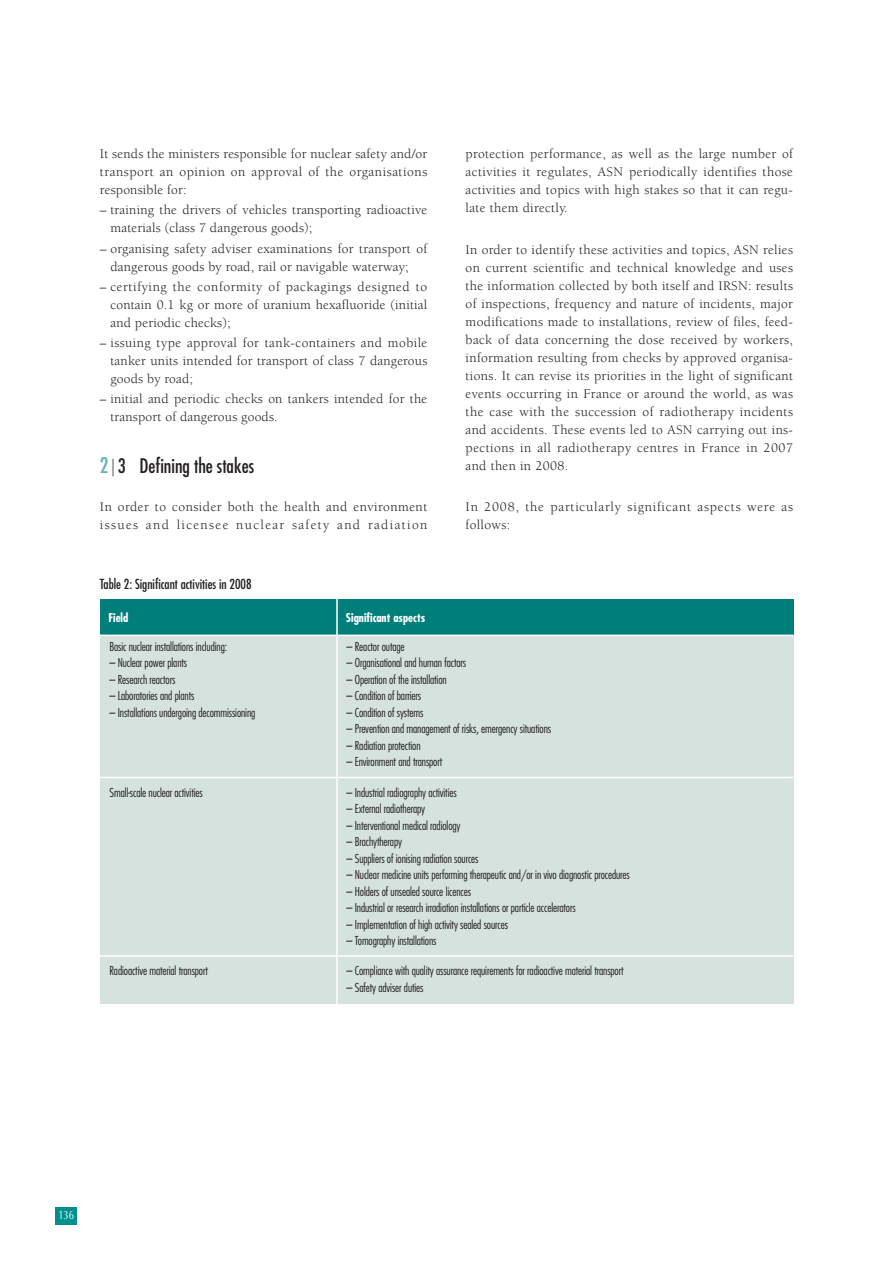
<style>
.page{position:relative;width:893px;height:1263px;background:#fff}
.page>*{position:absolute;margin:0;border:0;box-sizing:border-box;transform-origin:0 0}
.t1{font:condensed 19.5px "Futura";color:#231f20}
.t2{font:13.5px/18px "Berkeley";letter-spacing:.02em;color:#231f20;text-align:justify}
.t3{font:13.5px/18px "Berkeley";letter-spacing:.07em;color:#231f20}
.t4{font:13.5px/18px "Berkeley";letter-spacing:.06em;color:#231f20}
.t5{font:condensed 13.5px "Futura";color:#231f20}
.t6{font:300 condensed 12px "Futura";letter-spacing:-.01em;color:#231f20}
.t7{font:700 condensed 12px "Futura";color:#fff}
.t8{font:12px "Optima";color:#fff;scale:.8 1}
.s1{font-size:21px;color:#67b1b2}
</style>
<div class="page">
<div style="left:100px;top:599px;width:693px;height:405px;background:#d5e2dd"></div>
<div style="left:100px;top:599px;width:693px;height:35px;background:#007e7a"></div>
<hr style="left:100px;top:635px;width:693px;height:1px;background:#fff">
<hr style="left:336px;top:599px;width:2px;height:405px;background:#fff">
<hr style="left:100px;top:777px;width:693px;height:1px;background:#fff">
<hr style="left:100px;top:955px;width:693px;height:2px;background:#fff">
<div style="left:55px;top:1208px;width:22px;height:17px;background:#00918f"></div>
<p class="t2" style="left:100px;top:146px;width:329px">It sends the ministers responsible for nuclear safety and/or transport an opinion on approval of the organisations responsible for:</p>
<p class="t2" style="left:110px;top:202px;width:318px;text-indent:-11px">– training the drivers of vehicles transporting radioactive materials (class 7 dangerous goods);</p>
<p class="t2" style="left:110px;top:240px;width:318px;text-indent:-11px">– organising safety adviser examinations for transport of dangerous goods by road, rail or navigable waterway;</p>
<p class="t2" style="left:110px;top:279px;width:318px;text-indent:-11px">– certifying the conformity of packagings designed to contain 0.1 kg or more of uranium hexafluoride (initial and periodic checks);</p>
<p class="t2" style="left:110px;top:335px;width:318px;text-indent:-11px">– issuing type approval for tank-containers and mobile tanker units intended for transport of class 7 dangerous goods by road;</p>
<p class="t2" style="left:110px;top:391px;width:318px;text-indent:-11px">– initial and periodic checks on tankers intended for the transport of dangerous goods.</p>
<h1 class="t1" style="left:100px;top:457px;width:156px"><span class="s1">2</span> ⎮ 3 Defining the stakes</h1>
<p class="t3" style="left:100px;top:499px;width:329px">In order to consider both the health and environment issues and licensee nuclear safety and radiation</p>
<p class="t5" style="left:100px;top:578px;width:153px">Table 2: Significant activities in 2008</p>
<p class="t2" style="left:466px;top:146px;width:329px">protection performance, as well as the large number of activities it regulates, ASN periodically identifies those activities and topics with high stakes so that it can regu&shy;late them directly.</p>
<p class="t2" style="left:466px;top:242px;width:329px">In order to identify these activities and topics, ASN relies on current scientific and technical knowledge and uses the information collected by both itself and IRSN: results of inspections, frequency and nature of incidents, major modifications made to installations, review of files, feed&shy;back of data concerning the dose received by workers, information resulting from checks by approved organisa&shy;tions. It can revise its priorities in the light of significant events occurring in France or around the world, as was the case with the succession of radiotherapy incidents and accidents. These events led to ASN carrying out ins&shy;pections in all radiotherapy centres in France in 2007 and then in 2008.</p>
<p class="t4" style="left:466px;top:499px;width:329px">In 2008, the particularly significant aspects were as follows:</p>
<p class="t7" style="left:108px;top:612px;width:21px">Field</p>
<p class="t7" style="left:346px;top:612px;width:81px">Significant aspects</p>
<p class="t6" style="left:347px;top:641px;width:60px">– Reactor outage</p>
<p class="t6" style="left:347px;top:658px;width:121px">– Organisational and human factors</p>
<p class="t6" style="left:347px;top:674px;width:102px">– Operation of the installation</p>
<p class="t6" style="left:347px;top:691px;width:76px">– Condition of barriers</p>
<p class="t6" style="left:347px;top:707px;width:78px">– Condition of systems</p>
<p class="t6" style="left:347px;top:724px;width:206px">– Prevention and management of risks, emergency situations</p>
<p class="t6" style="left:347px;top:740px;width:76px">– Radiation protection</p>
<p class="t6" style="left:347px;top:757px;width:97px">– Environment and transport</p>
<p class="t6" style="left:109px;top:641px;width:119px">Basic nuclear installations including:</p>
<p class="t6" style="left:109px;top:658px;width:79px">– Nuclear power plants</p>
<p class="t6" style="left:109px;top:674px;width:67px">– Research reactors</p>
<p class="t6" style="left:109px;top:691px;width:86px">– Laboratories and plants</p>
<p class="t6" style="left:109px;top:707px;width:147px">– Installations undergoing decommissioning</p>
<p class="t6" style="left:110px;top:787px;width:95px">Small-scale nuclear activities</p>
<p class="t6" style="left:110px;top:966px;width:100px">Radioactive material transport</p>
<p class="t6" style="left:347px;top:787px;width:112px">– Industrial radiography activities</p>
<p class="t6" style="left:347px;top:804px;width:80px">– External radiotherapy</p>
<p class="t6" style="left:347px;top:820px;width:116px">– Interventional medical radiology</p>
<p class="t6" style="left:347px;top:837px;width:57px">– Brachytherapy</p>
<p class="t6" style="left:347px;top:853px;width:134px">– Suppliers of ionising radiation sources</p>
<p class="t6" style="left:347px;top:870px;width:285px">– Nuclear medicine units performing therapeutic and/or in vivo diagnostic procedures</p>
<p class="t6" style="left:347px;top:886px;width:126px">– Holders of unsealed source licences</p>
<p class="t6" style="left:347px;top:903px;width:231px">– Industrial or research irradiation installations or particle accelerators</p>
<p class="t6" style="left:347px;top:919px;width:163px">– Implementation of high activity sealed sources</p>
<p class="t6" style="left:347px;top:936px;width:91px">– Tomography installations</p>
<p class="t6" style="left:347px;top:966px;width:279px">– Compliance with quality assurance requirements for radioactive material transport</p>
<p class="t6" style="left:347px;top:982px;width:78px">– Safety adviser duties</p>
<p class="t8" style="left:58px;top:1210px;width:21px">136</p>
</div>
